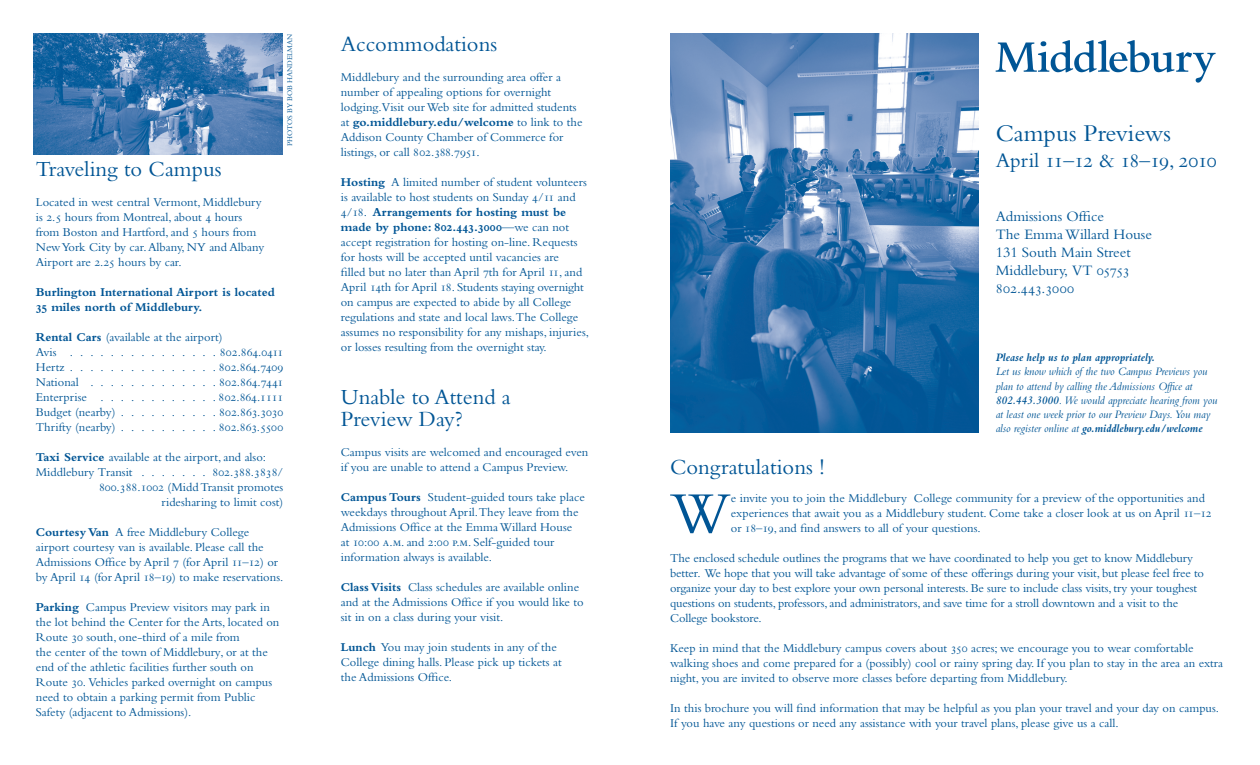
<style>
.page{position:relative;width:1260px;height:765px;background:#fff}
.page>*{position:absolute;margin:0;border:0;box-sizing:border-box;transform-origin:0 0}
.t1{font:60.75px "Bembo";color:#005595}
.t2{font:25px "Bembo";color:#005595}
.t3{font:22.5px "Bembo";color:#005595}
.t4{font:21.25px "Bembo SC";letter-spacing:-.04em;color:#005595}
.t5{font:15px "Bembo";color:#005595}
.t6{font:15px "Bembo SC";letter-spacing:.01em;color:#005595}
.t7{font:12.5px/15px "Bembo";color:#005595}
.t8{font:12.5px "Bembo SC";color:#005595}
.t9{font:700 12.5px/15px "Bembo";color:#005595}
.t10{font:italic 11.88px/14.2px "Bembo";color:#005595;scale:.95 1}
.t11{font:italic 700 11.88px "Bembo";color:#005595;scale:.95 1}
.t12{font:7.5px "Bembo";color:#005595}
.s1{font-family:"Bembo SC"}
.s2{font-family:"Bembo Bold Expert";font-weight:400}
.s3{font-weight:700}
.s4{font-family:"Bembo"}
.s5{font-family:"Bembo Bold Expert"}
.s6{font-weight:600}
</style>
<div class="page">
<img style="left:996px;top:40px;width:220px;height:43px">
<img style="left:671px;top:34px;width:307px;height:398px">
<img style="left:34px;top:34px;width:249px;height:121px">
<p class="t12" style="left:285px;top:146px;width:114px;rotate:-90deg">PHOTOS BY BOB HANDELMAN</p>
<p class="t3" style="left:36px;top:156px;width:187px">Traveling to Campus</p>
<p class="t7" style="left:36px;top:194px;width:227px">Located in west central Vermont, Middlebury</p>
<p class="t7" style="left:36px;top:209px;width:208px">is <span class="s1">2.5</span> hours from Montreal, about <span class="s1">4</span> hours</p>
<p class="t7" style="left:36px;top:224px;width:222px">from Boston and Hartford, and <span class="s1">5</span> hours from</p>
<p class="t7" style="left:36px;top:239px;width:230px">New York City by car. Albany, NY and Albany<br>Airport are <span class="s1">2.25</span> hours by car.</p>
<p class="t9" style="left:36px;top:284px;width:241px">Burlington International Airport is located<br><span class="s2">35</span> miles north of Middlebury.</p>
<p class="t7" style="left:36px;top:329px;width:188px"><span class="s3">Rental Cars</span> (available at the airport)</p>
<p class="t8" style="left:220px;top:345px;width:65px">802.864.0411</p>
<p class="t7" style="left:36px;top:359px;width:249px">Hertz . . . . . . . . . . . . . . <span class="s1">802.864.7409</span></p>
<p class="t8" style="left:219px;top:375px;width:66px">802.864.7441</p>
<p class="t8" style="left:219px;top:390px;width:66px">802.864.1111</p>
<p class="t7" style="left:36px;top:404px;width:169px">Budget (nearby) . . . . . . . . .</p>
<p class="t8" style="left:219px;top:405px;width:66px">802.863.3030</p>
<p class="t7" style="left:36px;top:419px;width:85px">Thrifty (nearby) ..........</p>
<p class="t8" style="left:219px;top:420px;width:66px">802.863.5500</p>
<p class="t7" style="left:36px;top:449px;width:232px"><span class="s3">Taxi Service</span> available at the airport, and also:</p>
<p class="t7" style="left:36px;top:464px;width:105px">Middlebury Transit .......</p>
<p class="t8" style="left:213px;top:465px;width:72px">802.388.3838<span class="s4">/</span></p>
<p class="t7" style="left:99px;top:479px;width:186px"><span class="s1">800.388.1002</span> (Midd Transit promotes</p>
<p class="t7" style="left:161px;top:494px;width:123px">ridesharing to limit cost)</p>
<p class="t7" style="left:36px;top:524px;width:215px"><span class="s3">Courtesy Van</span> A free Middlebury College</p>
<p class="t7" style="left:36px;top:539px;width:249px">airport courtesy van is available. Please call the<br>Admissions Office by April <span class="s1">7</span> (for April <span class="s1">11–12</span>) or by April <span class="s1">14</span> (for April <span class="s1">18–19</span>) to make reservations.</p>
<p class="t7" style="left:36px;top:599px;width:245px"><span class="s3">Parking</span> Campus Preview visitors may park in the lot behind the Center for the Arts, located on<br>Route <span class="s1">30</span> south, one-third of a mile from</p>
<p class="t7" style="left:36px;top:644px;width:238px">the center of the town of Middlebury, or at the end of the athletic facilities further south on Route <span class="s1">30</span>. Vehicles parked overnight on campus need to obtain a parking permit from Public Safety (adjacent to Admissions).</p>
<p class="t3" style="left:341px;top:31px;width:158px">Accommodations</p>
<p class="t7" style="left:341px;top:69px;width:222px">Middlebury and the surrounding area offer a number of appealing options for overnight</p>
<p class="t7" style="left:341px;top:99px;width:243px">lodging.Visit our Web site for admitted students at <span class="s3">go.middlebury.edu/welcome</span> to link to the Addison County Chamber of Commerce for listings, or call <span class="s1">802.388.7951</span>.</p>
<p class="t7" style="left:341px;top:174px;width:250px"><span class="s3">Hosting</span> A limited number of student volunteers is available to host students on Sunday <span class="s1">4/11</span> and <span class="s1">4/18</span>. <span class="s3">Arrangements for hosting must be made by phone:</span> <span class="s5">802.443.3000</span>—we can not accept registration for hosting on-line. Requests for hosts will be accepted until vacancies are<br>filled but no later than April <span class="s1">7</span>th for April <span class="s1">11</span>, and April <span class="s1">14</span>th for April <span class="s1">18</span>. Students staying overnight on campus are expected to abide by all College regulations and state and local laws.The College assumes no responsibility for any mishaps, injuries, or losses resulting from the overnight stay.</p>
<p class="t3" style="left:341px;top:383px;width:171px">Unable to Attend a</p>
<p class="t3" style="left:341px;top:406px;width:123px">Preview Day?</p>
<p class="t7" style="left:341px;top:444px;width:249px">Campus visits are welcomed and encouraged even if you are unable to attend a Campus Preview.</p>
<p class="t7" style="left:341px;top:489px;width:246px"><span class="s3">Campus Tours</span> Student-guided tours take place weekdays throughout April.They leave from the<br>Admissions Office at the Emma Willard House</p>
<p class="t7" style="left:341px;top:534px;width:215px">at <span class="s1">10:00 a.m</span>. and <span class="s1">2:00 p.m</span>. Self-guided tour</p>
<p class="t7" style="left:341px;top:549px;width:153px">information always is available.</p>
<p class="t7" style="left:341px;top:579px;width:244px"><span class="s3">Class Visits</span> Class schedules are available online and at the Admissions Office if you would like to sit in on a class during your visit.</p>
<p class="t7" style="left:341px;top:639px;width:218px"><span class="s3">Lunch</span> You may join students in any of the</p>
<p class="t7" style="left:341px;top:654px;width:222px">College dining halls. Please pick up tickets at</p>
<p class="t7" style="left:341px;top:669px;width:113px">the Admissions Office.</p>
<p class="t2" style="left:996px;top:119px;width:177px">Campus Previews</p>
<p class="t4" style="left:996px;top:148px;width:223px"><span class="s4">April</span> 11–12 <span class="s4">&amp;</span> 18–19, 2010</p>
<p class="t5" style="left:996px;top:207px;width:110px">Admissions Office</p>
<p class="t5" style="left:996px;top:225px;width:158px">The Emma Willard House</p>
<p class="t5" style="left:996px;top:243px;width:137px">131 South Main Street</p>
<p class="t5" style="left:996px;top:261px;width:136px">Middlebury, VT <span class="s1">05753</span></p>
<p class="t6" style="left:996px;top:280px;width:80px">802.443.3000</p>
<p class="t11" style="left:996px;top:351px;width:170px">Please help us to plan appropriately.</p>
<p class="t10" style="left:996px;top:364px;width:235px">Let us know which of the two Campus Previews you plan to attend by calling the Admissions Office at <span class="s6">802.443.3000</span>. We would appreciate hearing from you at least one week prior to our Preview Days. You may also register online at <span class="s3">go.middlebury.edu/welcome</span></p>
<p class="t3" style="left:670px;top:454px;width:156px">Congratulations !</p>
<p class="t1" style="left:670px;top:478px;width:62px">W</p>
<p class="t7" style="left:731px;top:491px;width:482px">e invite you to join the Middlebury College community for a preview of the opportunities and experiences that await you as a Middlebury student. Come take a closer look at us on April <span class="s1">11–12 </span>or <span class="s1">18–19</span>, and find answers to all of your questions.</p>
<p class="t7" style="left:670px;top:551px;width:524px">The enclosed schedule outlines the programs that we have coordinated to help you get to know Middlebury</p>
<p class="t7" style="left:670px;top:566px;width:536px">better. We hope that you will take advantage of some of these offerings during your visit, but please feel free to organize your day to best explore your own personal interests. Be sure to include class visits, try your toughest questions on students, professors, and administrators, and save time for a stroll downtown and a visit to the</p>
<p class="t7" style="left:670px;top:611px;width:93px">College bookstore.</p>
<p class="t7" style="left:670px;top:641px;width:554px">Keep in mind that the Middlebury campus covers about <span class="s1">350</span> acres; we encourage you to wear comfortable walking shoes and come prepared for a (possibly) cool or rainy spring day. If you plan to stay in the area an extra night, you are invited to observe more classes before departing from Middlebury.</p>
<p class="t7" style="left:670px;top:701px;width:551px">In this brochure you will find information that may be helpful as you plan your travel and your day on campus.<br>If you have any questions or need any assistance with your travel plans, please give us a call.</p>
</div>
